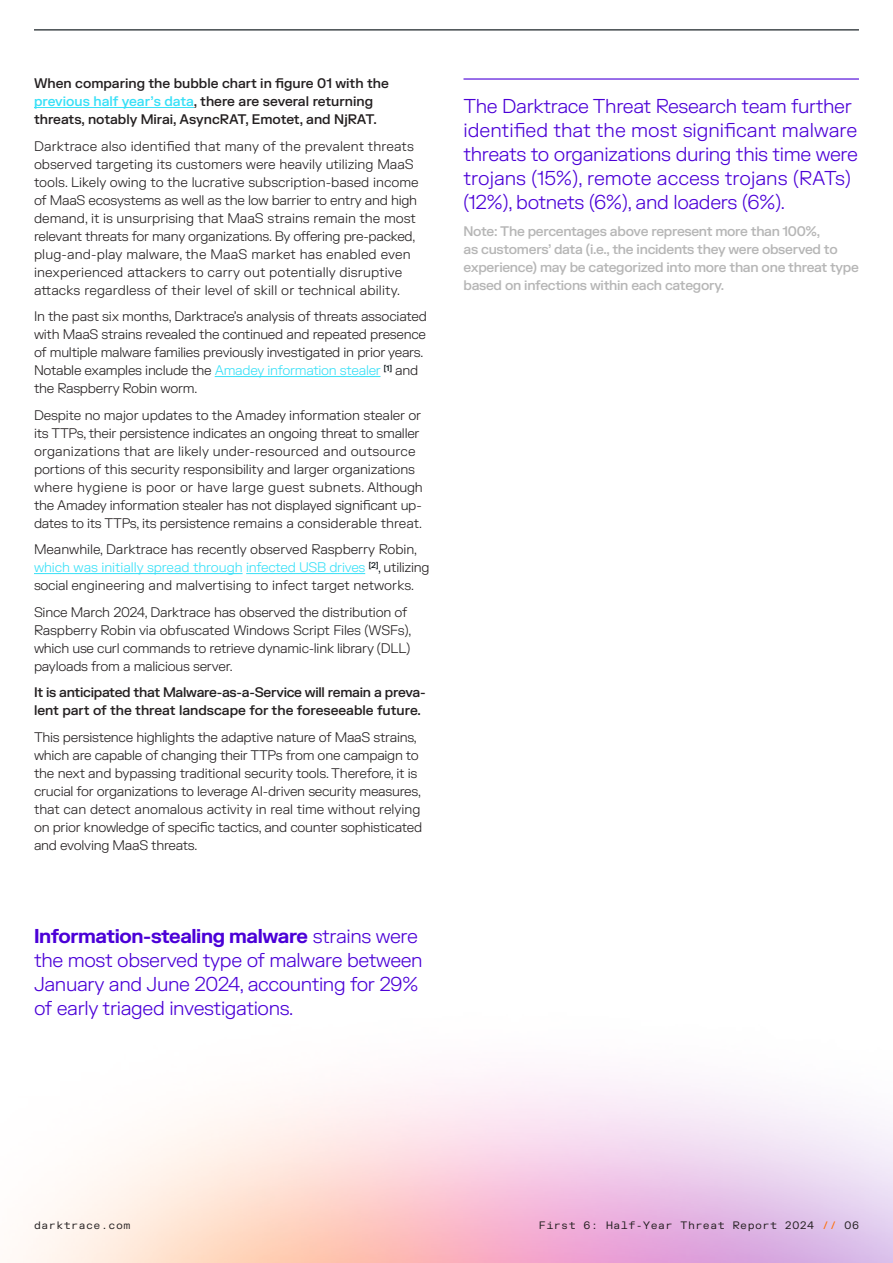
<style>
.page{position:relative;width:893px;height:1263px;background:#fff}
.page>*{position:absolute;margin:0;border:0;box-sizing:border-box;transform-origin:0 0}
.Eng_Body__Large{font:300 19.5px/24px "FK Grotesk";letter-spacing:-.02em;color:#4b00d7}
.Eng_Body{font:300 13.5px/18px "FK Grotesk";letter-spacing:-.015em;color:#231f20}
.Eng_Caption{font:500 13.5px/18px "FK Grotesk";letter-spacing:-.02em;color:#b6b6b6}
.Eng_Body-2{font:500 13.5px/18px "FK Grotesk";color:#231f20}
.Eng_Body-3{font:500 13.5px/18px "FK Grotesk";letter-spacing:-.02em;color:#231f20}
.t1{font:10.5px "FK Grotesk Mono";letter-spacing:.05em;color:#231f20}
.s1{color:#38e0f7}
.s2{color:#030d11}
.s3{font-weight:700}
.s4{color:#ff6b00}
</style>
<div class="page">
<hr style="left:0;top:0;width:1px;height:1263px;background:#000">
<img style="left:0;top:992px;width:893px;height:271px">
<hr style="left:34px;top:107px;width:160px;height:1px;background:#38e0f7">
<hr style="left:215px;top:376px;width:166px;height:1px;background:#38e0f7">
<hr style="left:34px;top:573px;width:209px;height:1px;background:#38e0f7">
<hr style="left:246px;top:573px;width:119px;height:1px;background:#38e0f7">
<hr style="left:463px;top:78px;width:396px;height:2px;background:#4b00d7">
<hr style="left:34px;top:29px;width:825px;height:1px;background:#030d11">
<p class="Eng_Body-2" style="left:34px;top:74px;width:356px">When comparing the bubble chart in figure 01 with the <span class="s1">previous half year’s data</span>, there are several returning threats, notably Mirai, AsyncRAT, Emotet, and NjRAT.</p>
<p class="Eng_Body" style="left:34px;top:136px;width:386px">Darktrace also identified that many of the prevalent threats observed targeting its customers were heavily utilizing MaaS tools. Likely owing to the lucrative subscription-based income of MaaS ecosystems as well as the low barrier to entry and high demand, it is unsurprising that MaaS strains remain the most relevant threats for many organizations. By offering pre-packed, plug-and-play malware, the MaaS market has enabled even inexperienced attackers to carry out potentially disruptive attacks regardless of their level of skill or technical ability.</p>
<p class="Eng_Body" style="left:34px;top:307px;width:394px">In the past six months, Darktrace’s analysis of threats associated with MaaS strains revealed the continued and repeated presence of multiple malware families previously investigated in prior years.<br>Notable examples include the <span class="s1">Amadey information stealer</span> <sup>[1]</sup> and the Raspberry Robin worm.</p>
<p class="Eng_Body" style="left:34px;top:405px;width:390px">Despite no major updates to the Amadey information stealer or its TTPs, their persistence indicates an ongoing threat to smaller organizations that are likely under-resourced and outsource portions of this security responsibility and larger organizations where hygiene is poor or have large guest subnets. Although the Amadey information stealer has not displayed significant up&shy;dates to its TTPs, its persistence remains a considerable threat.</p>
<p class="Eng_Body" style="left:34px;top:540px;width:397px">Meanwhile, Darktrace has recently observed Raspberry Robin, <span class="s1">which was initially spread through infected USB drives</span> <sup>[2]</sup><span class="s2">,</span> utilizing social engineering and malvertising to infect target networks.</p>
<p class="Eng_Body" style="left:34px;top:602px;width:379px">Since March 2024, Darktrace has observed the distribution of Raspberry Robin via obfuscated Windows Script Files (WSFs), which use curl commands to retrieve dynamic-link library (DLL) payloads from a malicious server.</p>
<p class="Eng_Body-3" style="left:34px;top:683px;width:393px">It is anticipated that Malware-as-a-Service will remain a preva&shy;lent part of the threat landscape for the foreseeable future.</p>
<p class="Eng_Body" style="left:34px;top:727px;width:390px">This persistence highlights the adaptive nature of MaaS strains, which are capable of changing their TTPs from one campaign to the next and bypassing traditional security tools. Therefore, it is crucial for organizations to leverage AI-driven security measures, that can detect anomalous activity in real time without relying on prior knowledge of specific tactics, and counter sophisticated and evolving MaaS threats.</p>
<p class="Eng_Body__Large" style="left:34px;top:923px;width:390px"><span class="s3">Information-stealing malware</span> strains were the most observed type of malware between January and June 2024, accounting for 29% of early triaged investigations.</p>
<p class="Eng_Body__Large" style="left:463px;top:93px;width:396px">The Darktrace Threat Research team further identified that the most significant malware threats to organizations during this time were trojans (15%), remote access trojans (RATs) (12%), botnets (6%), and loaders (6%).</p>
<p class="Eng_Caption" style="left:463px;top:221px;width:397px">Note: The percentages above represent more than 100%,<br>as customers’ data (i.e., the incidents they were observed to experience) may be categorized into more than one threat type based on infections within each category.</p>
<p class="t1" style="left:34px;top:1217px;width:98px">darktrace.com</p>
<p class="t1" style="left:539px;top:1217px;width:322px">First 6: Half-Year Threat Report 2024 <span class="s4">//</span> 06</p>
</div>
